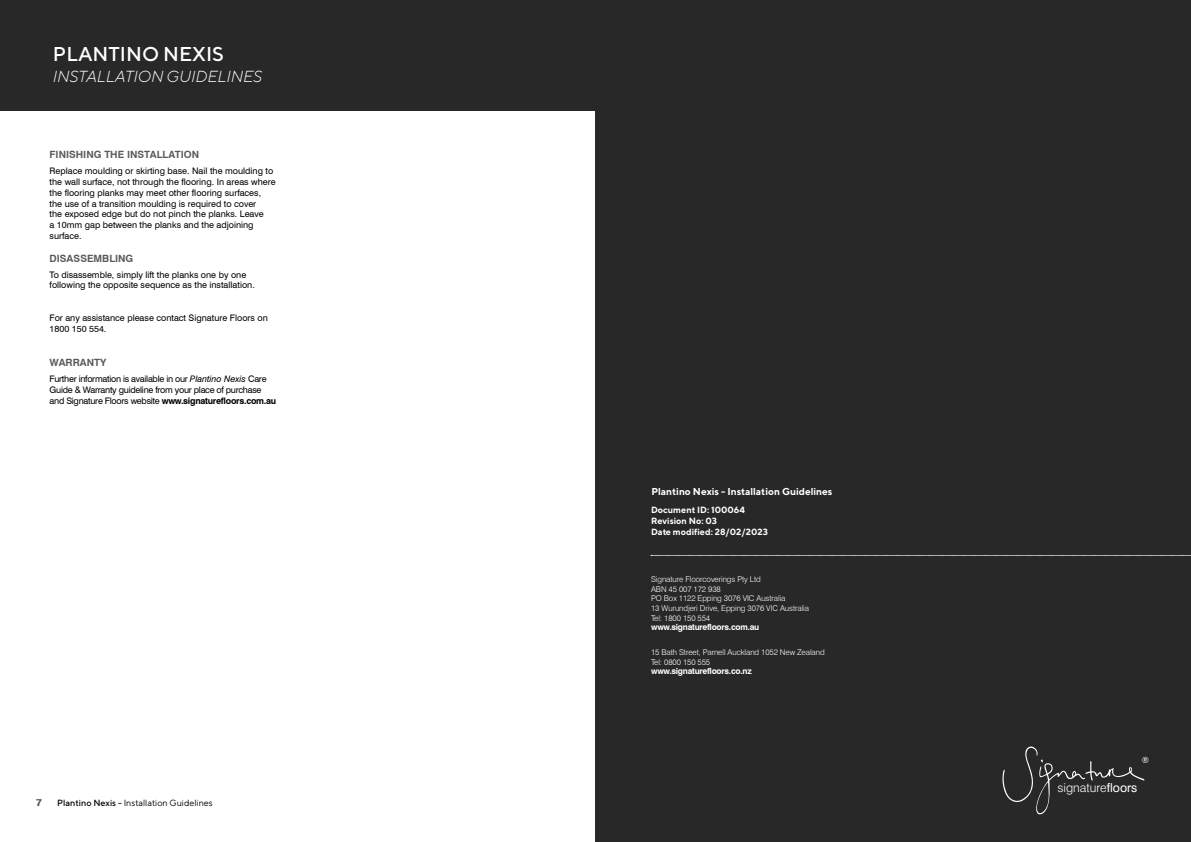
<style>
.page{position:relative;width:1191px;height:842px;background:#fff}
.page>*{position:absolute;margin:0;border:0;box-sizing:border-box;transform-origin:0 0}
.t1{font:500 20px "TT Norms";color:#fff}
.t2{font:italic 300 16px "TT Norms";color:#fff}
.t3{font:300 12.3px "Swiss 721 BT";color:#fff}
.t4{font:700 10px "Swiss 721 BT";color:#58595b}
.t5{font:700 10px "TT Norms";color:#fff}
.t6{font:800 10px "Swiss 721 BT";color:#58595b}
.t7{font:9px/10.8px "Swiss 721 BT";color:#000}
.t8{font:9px/10.8px "Swiss 721 BT";letter-spacing:-.03em;color:#000}
.t9{font:700 9px/10.8px "TT Norms";color:#fff}
.t10{font:9px "TT Norms";color:#000}
.t11{font:8.6px "Swiss 721 BT";color:#fff}
.t12{font:700 8.5px "Swiss 721 BT";letter-spacing:-.03em;color:#fff}
.t13{font:300 8px/9.7px "Swiss 721 BT";letter-spacing:-.01em;color:#fff}
.s1{font-style:italic}
.s2{font-weight:700}
.s3{font-weight:500}
.s4{font-weight:400}
</style>
<div class="page">
<div style="left:595px;top:0;width:596px;height:842px;background:#292829"></div>
<svg style="left:1002px;top:746px;width:142px;height:68px"></svg>
<svg style="left:651px;top:555px;width:540px;height:1px"></svg>
<div style="left:0;top:0;width:595px;height:111px;background:#292829"></div>
<h1 class="t1" style="left:53px;top:42px;width:173px">PLANTINO NEXIS</h1>
<h2 class="t2" style="left:53px;top:67px;width:211px">INSTALLATION GUIDELINES</h2>
<p class="t4" style="left:50px;top:149px;width:151px">FINISHING THE INSTALLATION</p>
<p class="t7" style="left:50px;top:165px;width:228px">Replace moulding or skirting base. Nail the moulding to the wall surface, not through the flooring. In areas where the flooring planks may meet other flooring surfaces, the use of a transition moulding is required to cover<br>the exposed edge but do not pinch the planks. Leave<br>a 10mm gap between the planks and the adjoining surface.</p>
<p class="t4" style="left:50px;top:252px;width:85px">DISASSEMBLING</p>
<p class="t7" style="left:50px;top:269px;width:207px">To disassemble, simply lift the planks one by one following the opposite sequence as the installation.</p>
<p class="t7" style="left:50px;top:312px;width:220px">For any assistance please contact Signature Floors on<br>1800 150 554.</p>
<p class="t4" style="left:50px;top:357px;width:58px">WARRANTY</p>
<p class="t8" style="left:50px;top:373px;width:228px">Further information is available in our <span class="s1">Plantino Nexis</span> Care<br>Guide &amp; Warranty guideline from your place of purchase and Signature Floors website <span class="s2">www.signaturefloors.com.au</span></p>
<p class="t6" style="left:36px;top:796px;width:7px">7</p>
<p class="t10" style="left:57px;top:797px;width:157px"><span class="s3">Plantino Nexis -</span> Installation Guidelines</p>
<p class="t5" style="left:651px;top:485px;width:183px">Plantino Nexis - Installation Guidelines</p>
<p class="t9" style="left:651px;top:504px;width:118px">Document ID: 100064<br>Revision No: 03<br>Date modified: 28/02/2023</p>
<p class="t13" style="left:651px;top:574px;width:159px">Signature Floorcoverings Pty Ltd<br>ABN 45 007 172 938<br>PO Box 1122 Epping 3076 VIC Australia<br>13 Wurundjeri Drive, Epping 3076 VIC Australia<br>Tel: 1800 150 554</p>
<p class="t12" style="left:651px;top:622px;width:110px">www.signaturefloors.com.au</p>
<p class="t13" style="left:651px;top:647px;width:175px">15 Bath Street, Parnell Auckland 1052 New Zealand<br>Tel: 0800 150 555</p>
<p class="t12" style="left:651px;top:666px;width:102px">www.signaturefloors.co.nz</p>
<p class="t11" style="left:1142px;top:755px;width:9px">®</p>
<h3 class="t3" style="left:1057px;top:780px;width:81px">signature<span class="s4">floors</span></h3>
</div>
